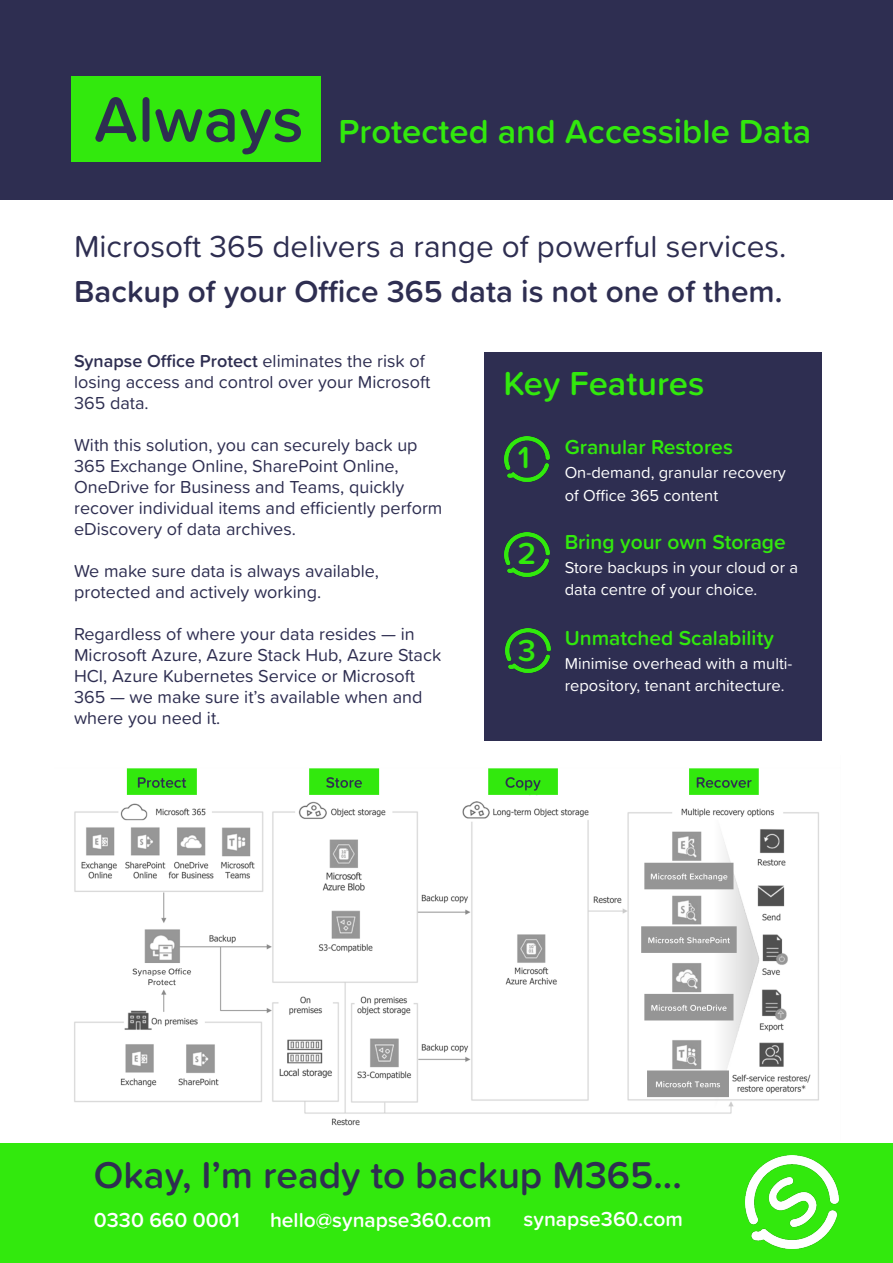
<style>
.page{position:relative;width:893px;height:1263px;background:#fff}
.page>*{position:absolute;margin:0;border:0;box-sizing:border-box;transform-origin:0 0}
.t1{font:600 38.7px "Proxima Soft";color:#2e2e51}
.t2{font:600 34.5px "Proxima Soft";color:#32e90d}
.t3{font:31.5px "Proxima Soft";color:#2e2e51}
.t4{font:600 31.5px "Proxima Soft";color:#2e2e51}
.t5{font:600 31.5px "Proxima Soft";color:#32e90d}
.t6{font:600 21px "Proxima Soft";color:#32e90d}
.t7{font:600 21px "Proxima Soft";color:#fff}
.t8{font:18px/21px "Proxima Soft";color:#2e2e51}
.t9{font:16.5px/22.5px "Proxima Soft";color:#fff}
.s1{font-size:66px;color:#2e2e51}
.s2{font-weight:600}
</style>
<div class="page">
<img style="left:74px;top:768px;width:745px;height:358px">
<div style="left:0;top:0;width:892px;height:199px;background:#2e2e51"></div>
<div style="left:484px;top:352px;width:337px;height:389px;background:#2e2e51"></div>
<div style="left:71px;top:77px;width:249px;height:85px;background:#32e90d"></div>
<img style="left:505px;top:437px;width:44px;height:44px">
<div style="left:0;top:1143px;width:893px;height:120px;background:#32e90d"></div>
<img style="left:745px;top:1155px;width:94px;height:94px">
<img style="left:505px;top:532px;width:44px;height:45px">
<img style="left:506px;top:628px;width:44px;height:44px">
<h2 class="t2" style="left:94px;top:117px;width:719px"><span class="s1">Always</span> Protected and Accessible Data</h2>
<h3 class="t3" style="left:74px;top:234px;width:714px">Microsoft 365 delivers a range of powerful services.</h3>
<h3 class="t4" style="left:74px;top:279px;width:710px">Backup of your Office 365 data is not one of them.</h3>
<p class="t8" style="left:74px;top:351px;width:358px"><span class="s2">Synapse Office Protect</span> eliminates the risk of losing access and control over your Microsoft<br>365 data.</p>
<p class="t8" style="left:74px;top:435px;width:370px">With this solution, you can securely back up 365 Exchange Online, SharePoint Online, OneDrive for Business and Teams, quickly recover individual items and efficiently perform eDiscovery of data archives.</p>
<p class="t8" style="left:74px;top:561px;width:306px">We make sure data is always available, protected and actively working.</p>
<p class="t8" style="left:74px;top:624px;width:369px">Regardless of where your data resides — in Microsoft Azure, Azure Stack Hub, Azure Stack HCI, Azure Kubernetes Service or Microsoft 365 — we make sure it’s available when and where you need it.</p>
<h2 class="t2" style="left:503px;top:369px;width:202px">Key Features</h2>
<h3 class="t5" style="left:518px;top:444px;width:13px">1</h3>
<h3 class="t5" style="left:518px;top:540px;width:20px">2</h3>
<h3 class="t5" style="left:518px;top:638px;width:20px">3</h3>
<p class="t6" style="left:565px;top:438px;width:170px">Granular Restores</p>
<p class="t9" style="left:565px;top:462px;width:223px">On-demand, granular recovery of Office 365 content</p>
<p class="t6" style="left:565px;top:533px;width:223px">Bring your own Storage</p>
<p class="t9" style="left:565px;top:557px;width:235px">Store backups in your cloud or a data centre of your choice.</p>
<p class="t6" style="left:565px;top:629px;width:211px">Unmatched Scalability</p>
<p class="t9" style="left:565px;top:653px;width:229px">Minimise overhead with a multi&shy;repository, tenant architecture.</p>
<h1 class="t1" style="left:94px;top:1159px;width:589px">Okay, I’m ready to backup M365...</h1>
<p class="t7" style="left:94px;top:1211px;width:147px">0330 660 0001</p>
<p class="t7" style="left:270px;top:1211px;width:223px">hello@synapse360.com</p>
<p class="t7" style="left:523px;top:1210px;width:161px">synapse360.com</p>
</div>
